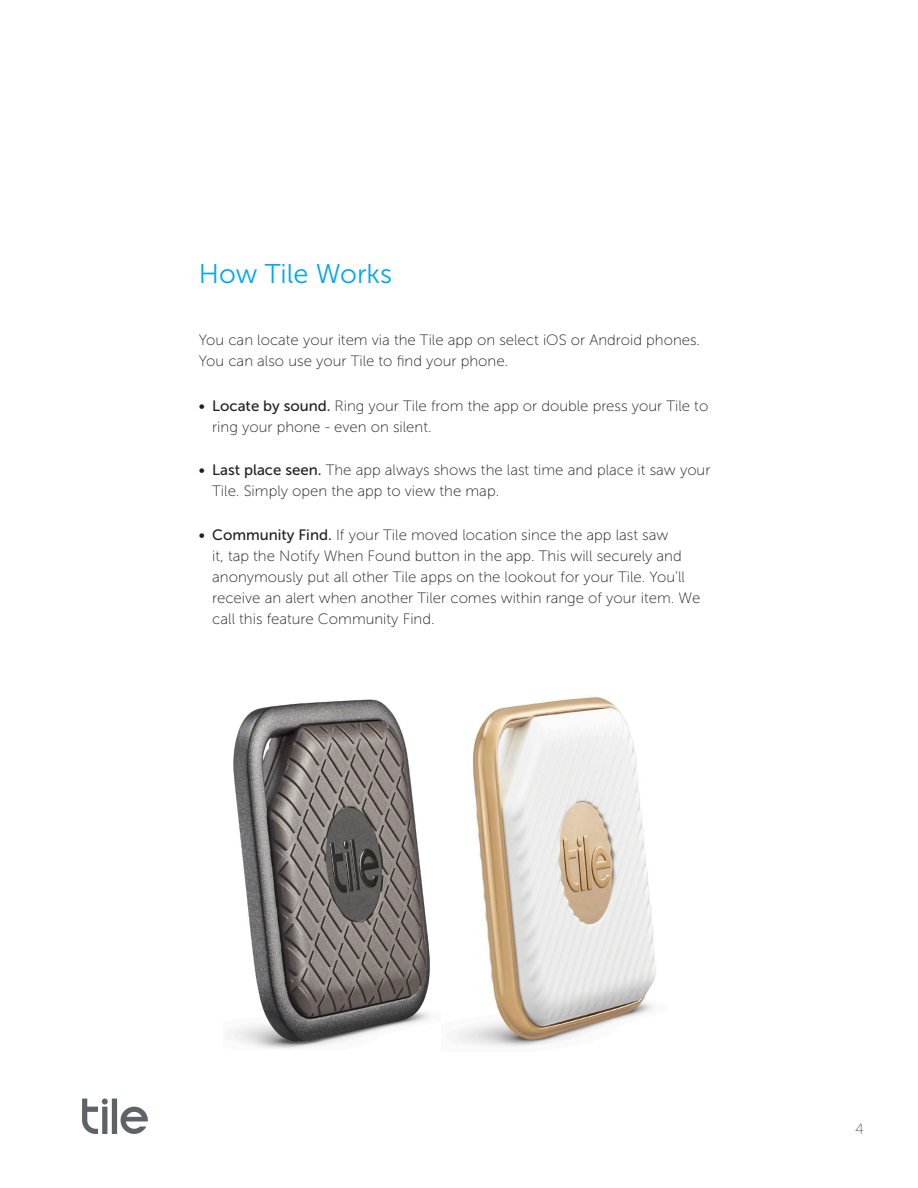
<style>
.page{position:relative;width:918px;height:1188px;background:#fff}
.page>*{position:absolute;margin:0;border:0;box-sizing:border-box;transform-origin:0 0}
.t1{font:27px "Museo Sans 300";color:#00a9ea}
.t2{font:15px/21px "Museo Sans 100";color:#231f20}
.t3{font:15px "Museo Sans 100";color:#65656a}
.s1{font-family:"Museo Sans 500"}
</style>
<div class="page">
<svg style="left:82px;top:1099px;width:66px;height:35px"></svg>
<img style="left:456px;top:697px;width:200px;height:350px">
<img style="left:233px;top:699px;width:197px;height:350px">
<p class="t1" style="left:199px;top:259px;width:195px">How Tile Works</p>
<p class="t2" style="left:199px;top:329px;width:503px">You can locate your item via the Tile app on select iOS or Android phones.<br>You can also use your Tile to find your phone.</p>
<p class="t2" style="left:212px;top:395px;width:498px;text-indent:-14px"><span class="s1">• Locate by sound.</span> Ring your Tile from the app or double press your Tile to ring your phone - even on silent.</p>
<p class="t2" style="left:212px;top:460px;width:500px;text-indent:-14px"><span class="s1">• Last place seen.</span> The app always shows the last time and place it saw your<br>Tile. Simply open the app to view the map.</p>
<p class="t2" style="left:212px;top:524px;width:490px;text-indent:-14px"><span class="s1">• Community Find.</span> If your Tile moved location since the app last saw<br>it, tap the Notify When Found button in the app. This will securely and anonymously put all other Tile apps on the lookout for your Tile. You’ll receive an alert when another Tiler comes within range of your item. We call this feature Community Find.</p>
<p class="t3" style="left:855px;top:1120px;width:10px">4</p>
</div>
